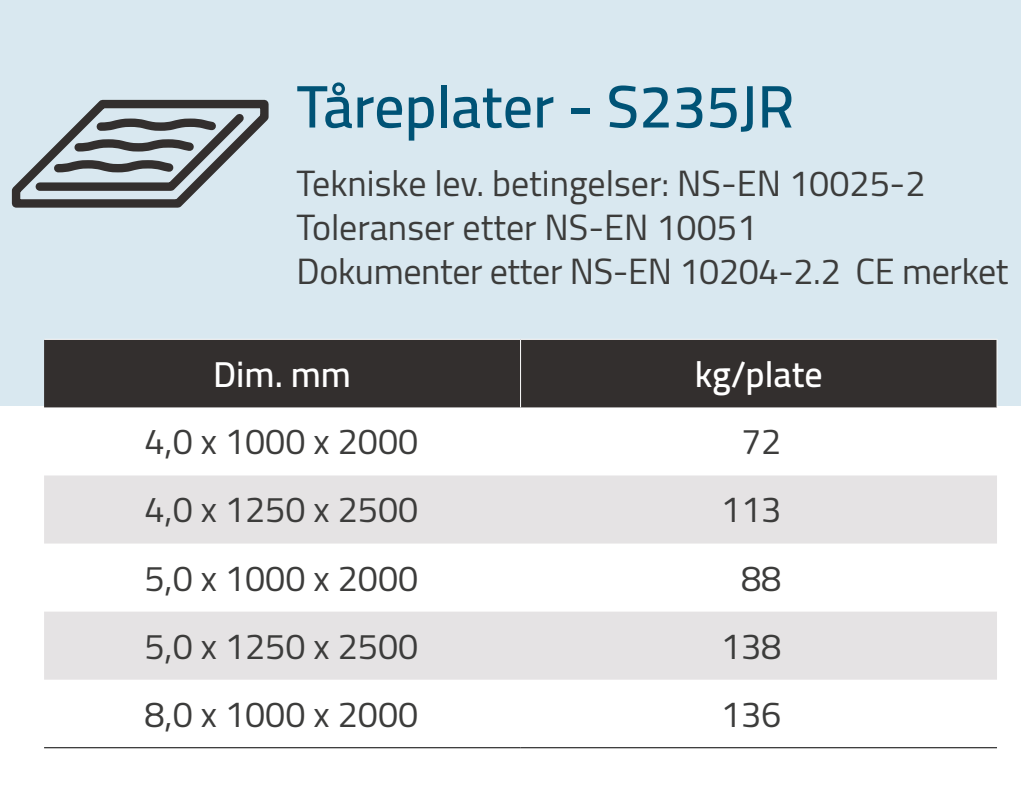
<style>
.page{position:relative;width:1021px;height:793px;background:#fff}
.page>*{position:absolute;margin:0;border:0;box-sizing:border-box;transform-origin:0 0}
.t1{font:600 60px "Cairo";color:#005376}
.t2{font:36px/44px "Cairo";color:#3c3c3b}
.t3{font:600 36px "Cairo";color:#fff}
</style>
<div class="page">
<div style="left:0;top:0;width:1020px;height:406px;background:#d9e8f0"></div>
<svg style="left:11px;top:99px;width:258px;height:109px"></svg>
<div style="left:44px;top:340px;width:952px;height:67px;background:#332f2e"></div>
<svg style="left:44px;top:475px;width:953px;height:204px;fill:#e5e3e4"></svg>
<hr style="left:520px;top:340px;width:1px;height:67px;background:#fff">
<hr style="left:996px;top:340px;width:1px;height:67px;background:#fff">
<hr style="left:44px;top:339px;width:476px;height:1px;background:#fff">
<hr style="left:520px;top:339px;width:477px;height:1px;background:#fff">
<hr style="left:44px;top:747px;width:476px;height:1px;background:#000">
<hr style="left:520px;top:747px;width:477px;height:1px;background:#000">
<h1 class="t1" style="left:296px;top:56px;width:499px">Tåreplater - S235JR</h1>
<p class="t2" style="left:296px;top:161px;width:713px">Tekniske lev. betingelser: NS-EN 10025-2<br>Toleranser etter NS-EN 10051<br>Dokumenter etter NS-EN 10204-2.2 CE merket</p>
<p class="t3" style="left:213px;top:343px;width:139px">Dim. mm</p>
<p class="t3" style="left:695px;top:343px;width:129px">kg/plate</p>
<p class="t2" style="left:144px;top:419px;width:275px">4,0 x 1000 x 2000</p>
<p class="t2" style="left:741px;top:419px;width:42px">72</p>
<p class="t2" style="left:144px;top:487px;width:275px">4,0 x 1250 x 2500</p>
<p class="t2" style="left:721px;top:487px;width:62px">113</p>
<p class="t2" style="left:144px;top:555px;width:275px">5,0 x 1000 x 2000</p>
<p class="t2" style="left:741px;top:555px;width:42px">88</p>
<p class="t2" style="left:144px;top:623px;width:275px">5,0 x 1250 x 2500</p>
<p class="t2" style="left:721px;top:623px;width:62px">138</p>
<p class="t2" style="left:144px;top:691px;width:275px">8,0 x 1000 x 2000</p>
<p class="t2" style="left:721px;top:691px;width:62px">136</p>
</div>
